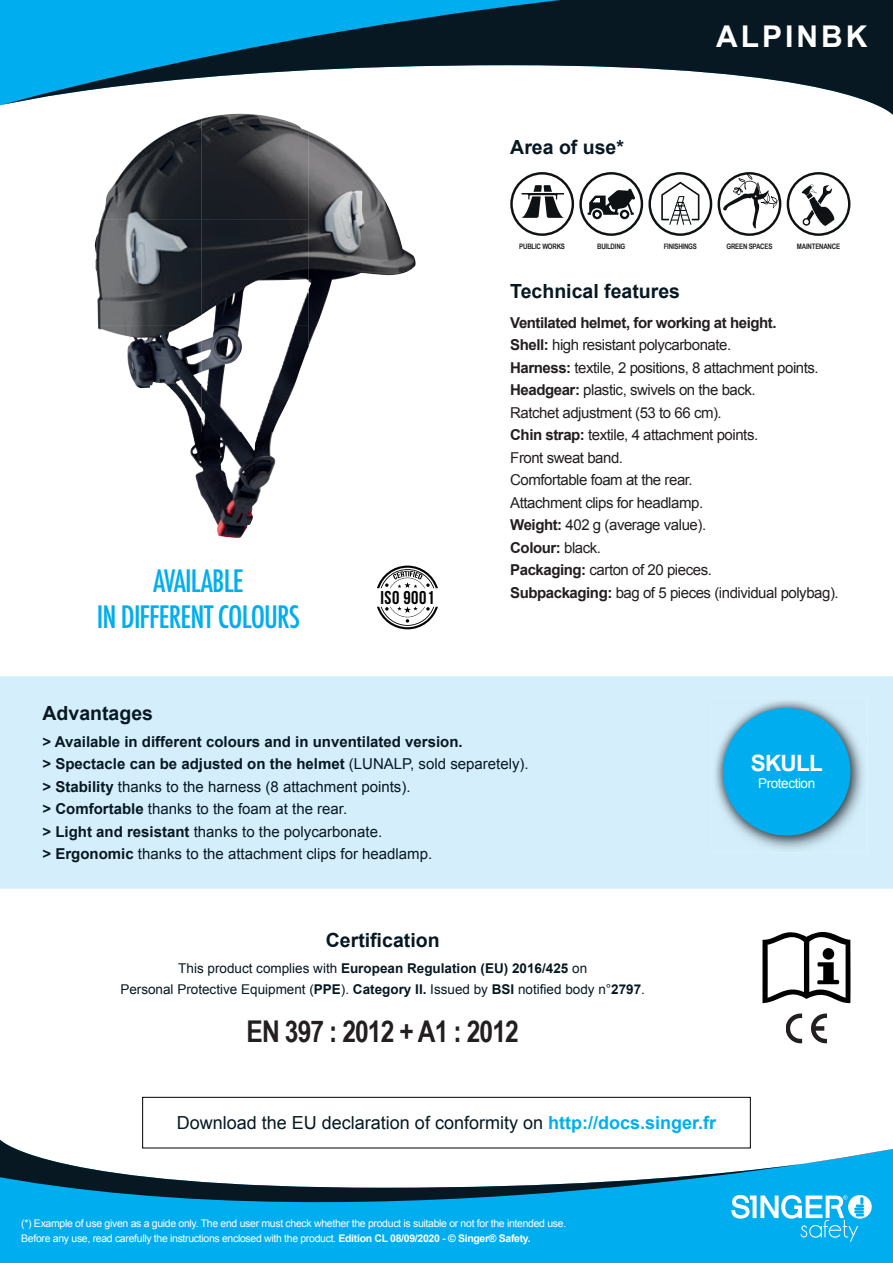
<style>
.page{position:relative;width:893px;height:1263px;background:#fff}
.page>*{position:absolute;margin:0;border:0;box-sizing:border-box;transform-origin:0 0}
.t1{font:500 condensed 30px/36px "Futura";letter-spacing:-.03em;color:#00aeef;text-align:center}
.t2{font:700 30px "Arial Narrow";letter-spacing:-.03em;color:#231f20}
.t3{font:700 30px "Arial";letter-spacing:.1em;color:#fff}
.t4{font:700 22.5px "Arial";letter-spacing:-.03em;color:#fff}
.t5{font:700 19.5px "Arial";color:#071822}
.t6{font:700 18.6px "Bebas Neue";letter-spacing:.03em;color:#000001}
.t7{font:18px "Arial";color:#071822}
.t8{font:15px/22.5px "Arial";letter-spacing:-.03em;color:#231f20}
.t9{font:15px/22.5px "Arial";color:#071822}
.t10{font:13.5px/21px "Arial";color:#071822;text-align:center}
.t11{font:13.5px "Arial";letter-spacing:-.03em;color:#fff}
.t12{font:10.5px/15px "Arial";letter-spacing:-.03em;color:#fff}
.t13{font:700 7.5px "Arial Narrow";letter-spacing:-.03em;color:#231f20}
.s1{font-weight:700}
.s2{font-weight:700;color:#00aeef}
</style>
<div class="page">
<div style="left:0;top:676px;width:893px;height:213px;background:#d4effb"></div>
<svg style="left:0;top:0;width:893px;height:115px"></svg>
<div style="left:510px;top:172px;width:64px;height:64px;border:2px solid #0f1214;border-radius:50%"></div>
<svg style="left:520px;top:185px;width:46px;height:51px"></svg>
<svg style="left:587px;top:188px;width:48px;height:31px"></svg>
<div style="left:579px;top:172px;width:64px;height:64px;border:2px solid #0f1214;border-radius:50%"></div>
<div style="left:648px;top:172px;width:64px;height:64px;border:2px solid #0f1214;border-radius:50%"></div>
<svg style="left:661px;top:182px;width:38px;height:43px"></svg>
<div style="left:718px;top:172px;width:63px;height:64px;border:2px solid #0f1214;border-radius:50%"></div>
<svg style="left:723px;top:174px;width:56px;height:54px"></svg>
<div style="left:787px;top:172px;width:63px;height:64px;border:2px solid #0f1214;border-radius:50%"></div>
<svg style="left:801px;top:184px;width:34px;height:43px"></svg>
<div style="left:0;top:1250px;width:893px;height:13px;background:#00aeef"></div>
<svg style="left:0;top:1140px;width:893px;height:110px;fill:#00aeef"></svg>
<div style="left:142px;top:1097px;width:608px;height:51px;border:1px solid #000"></div>
<svg style="left:731px;top:1195px;width:141px;height:47px"></svg>
<svg style="left:377px;top:566px;width:61px;height:22px"></svg>
<svg style="left:377px;top:606px;width:61px;height:23px"></svg>
<svg style="left:762px;top:932px;width:88px;height:71px"></svg>
<div style="left:823px;top:948px;width:11px;height:12px;background:#000001;border-radius:50%"></div>
<svg style="left:811px;top:1013px;width:16px;height:30px"></svg>
<svg style="left:786px;top:1013px;width:16px;height:30px"></svg>
<img style="left:712px;top:697px;width:155px;height:156px">
<img style="left:713px;top:699px;width:147px;height:146px">
<div style="left:723px;top:708px;width:127px;height:128px;background:#00aeef;border-radius:50%"></div>
<img style="left:101px;top:119px;width:100px;height:101px">
<img style="left:201px;top:114px;width:108px;height:106px">
<img style="left:309px;top:276px;width:42px;height:69px">
<img style="left:362px;top:169px;width:53px;height:106px">
<img style="left:95px;top:220px;width:214px;height:106px">
<img style="left:98px;top:326px;width:211px;height:106px">
<img style="left:190px;top:432px;width:65px;height:106px">
<img style="left:255px;top:432px;width:20px;height:72px">
<h1 class="t1" style="left:97px;top:563px;width:205px">AVAILABLE<br>IN DIFFERENT COLOURS</h1>
<p class="t6" style="left:380px;top:587px;width:55px">ISO 9001</p>
<h3 class="t5" style="left:510px;top:134px;width:115px">Area of use*</h3>
<h1 class="t3" style="left:716px;top:17px;width:153px">ALPINBK</h1>
<p class="t13" style="left:519px;top:240px;width:47px">PUBLIC WORKS</p>
<p class="t13" style="left:597px;top:240px;width:30px">BUILDING</p>
<p class="t13" style="left:664px;top:240px;width:35px">FINISHINGS</p>
<p class="t13" style="left:726px;top:240px;width:47px">GREEN SPACES</p>
<p class="t13" style="left:797px;top:240px;width:45px">MAINTENANCE</p>
<h3 class="t5" style="left:510px;top:279px;width:171px">Technical features</h3>
<p class="t8" style="left:510px;top:311px;width:330px"><span class="s1">Ventilated helmet, for working at height.<br>Shell:</span> high resistant polycarbonate.<br><span class="s1">Harness:</span> textile, 2 positions, 8 attachment points.<br><span class="s1">Headgear:</span> plastic, swivels on the back.<br>Ratchet adjustment (53 to 66 cm).<br><span class="s1">Chin strap:</span> textile, 4 attachment points.<br>Front sweat band.<br>Comfortable foam at the rear.<br>Attachment clips for headlamp.<br><span class="s1">Weight:</span> 402 g (average value).<br><span class="s1">Colour:</span> black.<br><span class="s1">Packaging:</span> carton of 20 pieces.<br><span class="s1">Subpackaging:</span> bag of 5 pieces (individual polybag).</p>
<h3 class="t5" style="left:43px;top:700px;width:112px">Advantages</h3>
<p class="t9" style="left:43px;top:730px;width:488px"><span class="s1">&gt; Available in different colours and in unventilated version.<br>&gt; Spectacle can be adjusted on the helmet</span> (LUNALP, sold separetely). <span class="s1">&gt; Stability</span> thanks to the harness (8 attachment points).<br><span class="s1">&gt; Comfortable</span> thanks to the foam at the rear.<br><span class="s1">&gt; Light and resistant</span> thanks to the polycarbonate.<br><span class="s1">&gt; Ergonomic</span> thanks to the attachment clips for headlamp.</p>
<h3 class="t5" style="left:326px;top:928px;width:115px">Certification</h3>
<p class="t10" style="left:120px;top:957px;width:526px">This product complies with <span class="s1">European Regulation (EU) 2016/425</span> on<br>Personal Protective Equipment (<span class="s1">PPE</span>). <span class="s1">Category II.</span> Issued by <span class="s1">BSI</span> notified body n°<span class="s1">2797</span>.</p>
<h1 class="t2" style="left:247px;top:1009px;width:274px">EN 397 : 2012 + A1 : 2012</h1>
<p class="t7" style="left:177px;top:1111px;width:541px">Download the EU declaration of conformity on <span class="s2">http://docs.singer.fr</span></p>
<p class="t12" style="left:21px;top:1215px;width:547px">(*) Example of use given as a guide only. The end user must check whether the product is suitable or not for the intended use.<br>Before any use, read carefully the instructions enclosed with the product. <span class="s1">Edition CL 08/09/2020 - © Singer® Safety.</span></p>
<h2 class="t4" style="left:751px;top:748px;width:74px">SKULL</h2>
<p class="t11" style="left:758px;top:774px;width:59px">Protection</p>
</div>
